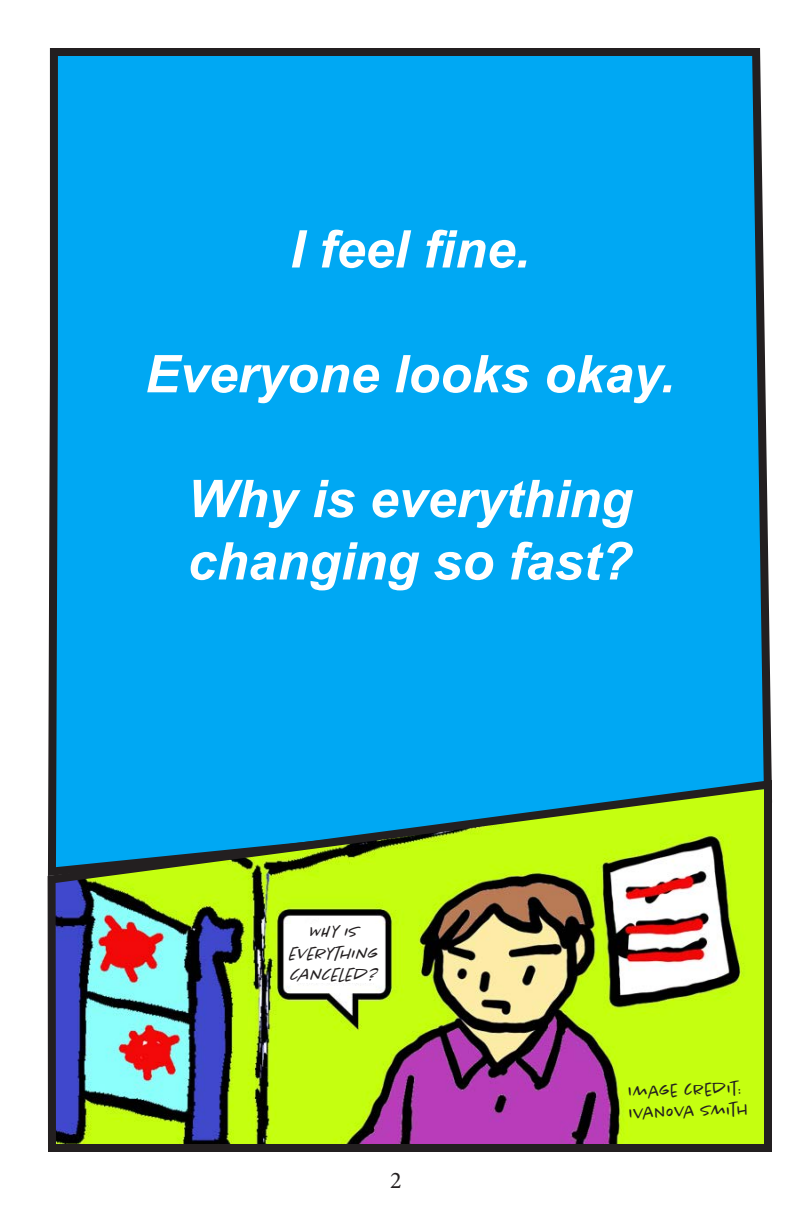
<style>
.page{position:relative;width:792px;height:1224px;background:#fff}
.page>*{position:absolute;margin:0;border:0;box-sizing:border-box;transform-origin:0 0}
.t1{font:italic 700 52px/62.4px "Arial";color:#fff}
.t2{font:24px "Minion Pro";color:#231f20}
.t3{font:italic 300 18px/21.6px "Chantal";color:#231f20;text-align:center}
.t4{font:300 18px/21.6px "Chantal";color:#231f20}
</style>
<div class="page">
<div style="left:48px;top:48px;width:724px;height:727px;background:#00a8f3"></div>
<svg style="left:47px;top:775px;width:726px;height:377px;background:#7ea060"></svg>
<div style="left:285px;top:924px;width:96px;height:59px;background:#fff"></div>
<p class="t1" style="left:290px;top:220px;width:241px">I feel fine.</p>
<p class="t1" style="left:145px;top:345px;width:531px">Everyone looks okay.</p>
<p class="t1" style="left:187px;top:470px;width:447px">Why is everything changing so fast?</p>
<p class="t3" style="left:289px;top:921px;width:91px">WHY IS<br>EVERYTHING<br>CANCELED?</p>
<p class="t2" style="left:390px;top:1164px;width:13px">2</p>
<p class="t4" style="left:627px;top:1081px;width:121px;rotate:-2deg">Image credit:<br>Ivanova Smith</p>
</div>
